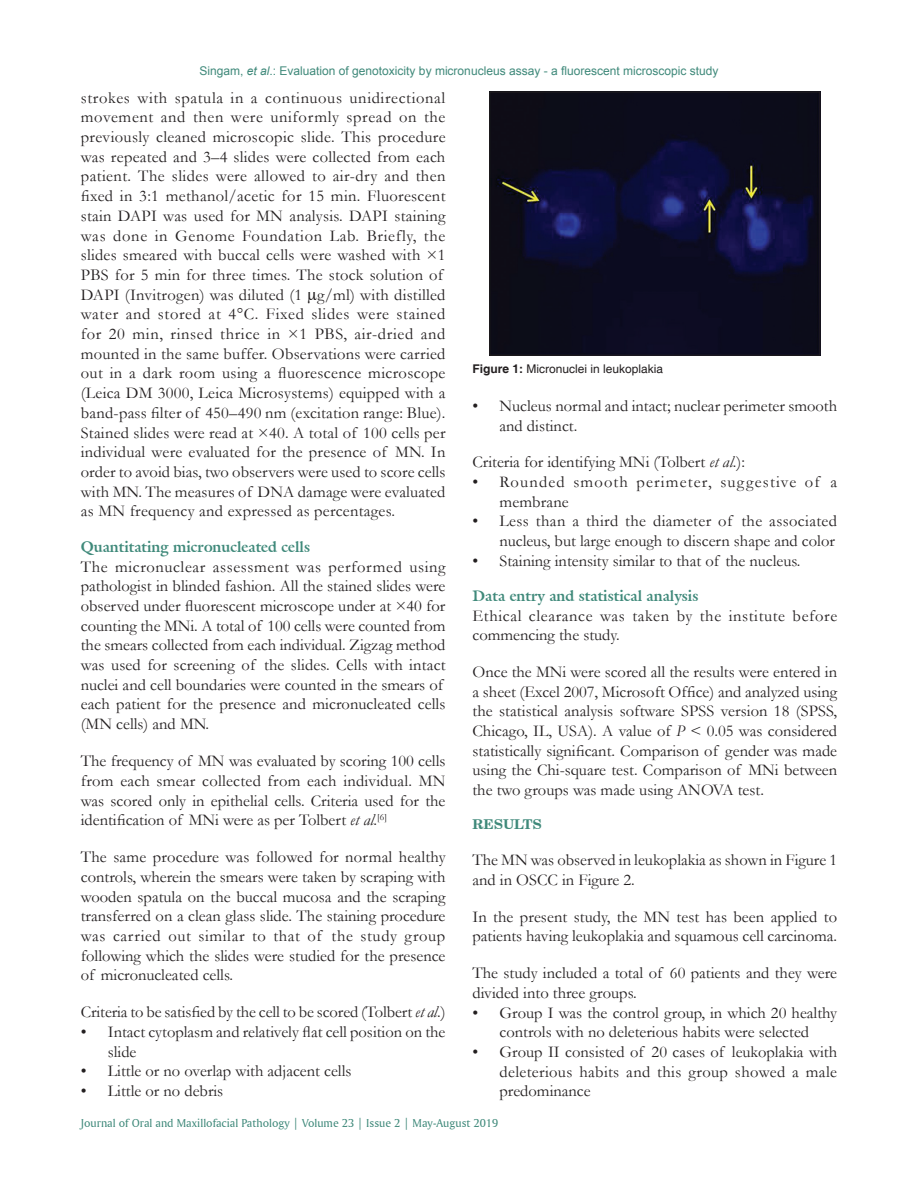
<style>
.page{position:relative;width:918px;height:1188px;background:#fff}
.page>*{position:absolute;margin:0;border:0;box-sizing:border-box;transform-origin:0 0}
.TX{font:16.5px/19.6px "Garamond";letter-spacing:.015em;color:#231f20}
.L{font:16.5px/19.6px "Garamond";color:#231f20}
.TX_NO_AFTER_SPACE{font:16.5px/19.6px "Garamond";color:#231f20}
.LL{font:16.5px/19.6px "Garamond";color:#231f20}
.TX-2{font:16.5px/19.6px "Garamond";letter-spacing:.04em;color:#231f20}
.L-2{font:16.5px/19.6px "Garamond";letter-spacing:.07em;color:#231f20}
.t1{font:700 15px "Galliard IT Cby BT";color:#3f897a}
.t2{font:700 13.5px "Century Schoolbook BT";color:#3f897a}
.t3{font:12px "Arial";color:#3f897a}
.t4{font:12px "Amerigo BT Roman A";color:#3f897a}
.FGC{font:12px "Helvetica";color:#231f20}
.s1{font-style:italic}
.s2{font-weight:700}
</style>
<div class="page">
<img style="left:492px;top:94px;width:326px;height:259px">
<div style="left:490px;top:92px;width:330px;height:263px;border:1px solid #231f20"></div>
<p class="t3" style="left:200px;top:62px;width:520px">Singam, <span class="s1">et al</span>.: Evaluation of genotoxicity by micronucleus assay - a fluorescent microscopic study</p>
<p class="TX" style="left:81px;top:87px;width:366px">strokes with spatula in a continuous unidirectional movement and then were uniformly spread on the previously cleaned microscopic slide. This procedure was repeated and 3–4 slides were collected from each patient. The slides were allowed to air‑dry and then fixed in 3:1 methanol/acetic for 15 min. Fluorescent stain DAPI was used for MN analysis. DAPI staining was done in Genome Foundation Lab. Briefly, the slides smeared with buccal cells were washed with ×1<br>PBS for 5 min for three times. The stock solution of DAPI (Invitrogen) was diluted (1 g/ml) with distilled water and stored at 4°C. Fixed slides were stained for 20 min, rinsed thrice in ×1 PBS, air‑dried and mounted in the same buffer. Observations were carried out in a dark room using a fluorescence microscope (Leica DM 3000, Leica Microsystems) equipped with a band‑pass filter of 450–490 nm (excitation range: Blue).<br>Stained slides were read at ×40. A total of 100 cells per individual were evaluated for the presence of MN. In order to avoid bias, two observers were used to score cells with MN. The measures of DNA damage were evaluated as MN frequency and expressed as percentages.</p>
<h2 class="t1" style="left:81px;top:537px;width:231px">Quantitating micronucleated cells</h2>
<p class="TX" style="left:81px;top:556px;width:366px">The micronuclear assessment was performed using pathologist in blinded fashion. All the stained slides were observed under fluorescent microscope under at ×40 for counting the MNi. A total of 100 cells were counted from the smears collected from each individual. Zigzag method was used for screening of the slides. Cells with intact nuclei and cell boundaries were counted in the smears of each patient for the presence and micronucleated cells (MN cells) and MN.</p>
<p class="TX" style="left:81px;top:751px;width:366px;text-align:justify">The frequency of MN was evaluated by scoring 100 cells from each smear collected from each individual. MN was scored only in epithelial cells. Criteria used for the identification of MNi were as per Tolbert <span class="s1">et al</span>.<sup>[6]</sup></p>
<p class="TX" style="left:81px;top:847px;width:366px;text-align:justify">The same procedure was followed for normal healthy controls, wherein the smears were taken by scraping with wooden spatula on the buccal mucosa and the scraping transferred on a clean glass slide. The staining procedure was carried out similar to that of the study group following which the slides were studied for the presence of micronucleated cells.</p>
<p class="TX_NO_AFTER_SPACE" style="left:81px;top:1002px;width:366px">Criteria to be satisfied by the cell to be scored (Tolbert <span class="s1">et al</span>.)</p>
<p class="L" style="left:108px;top:1022px;width:339px;text-indent:-27px">• Intact cytoplasm and relatively flat cell position on the slide</p>
<p class="L" style="left:81px;top:1061px;width:272px">• Little or no overlap with adjacent cells</p>
<p class="L" style="left:81px;top:1081px;width:144px">• Little or no debris</p>
<p class="FGC" style="left:472px;top:362px;width:192px"><span class="s2">Figure 1:</span> Micronuclei in leukoplakia</p>
<p class="LL" style="left:500px;top:395px;width:339px;text-indent:-27px">• Nucleus normal and intact; nuclear perimeter smooth and distinct.</p>
<p class="TX_NO_AFTER_SPACE" style="left:472px;top:452px;width:274px">Criteria for identifying MNi (Tolbert <span class="s1">et al</span>.):</p>
<p class="L-2" style="left:500px;top:472px;width:339px;text-indent:-27px">• Rounded smooth perimeter, suggestive of a membrane</p>
<p class="L" style="left:472px;top:511px;width:366px;text-align:right">• Less than a third the diameter of the associated nucleus, but large enough to discern shape and color</p>
<p class="LL" style="left:472px;top:550px;width:329px">• Staining intensity similar to that of the nucleus.</p>
<h2 class="t1" style="left:472px;top:586px;width:227px">Data entry and statistical analysis</h2>
<p class="TX-2" style="left:472px;top:605px;width:366px">Ethical clearance was taken by the institute before commencing the study.</p>
<p class="TX" style="left:472px;top:662px;width:366px;text-align:justify">Once the MNi were scored all the results were entered in a sheet (Excel 2007, Microsoft Office) and analyzed using the statistical analysis software SPSS version 18 (SPSS, Chicago, IL, USA). A value of <span class="s1">P</span> &lt; 0.05 was considered statistically significant. Comparison of gender was made using the Chi‑square test. Comparison of MNi between the two groups was made using ANOVA test.</p>
<h1 class="t2" style="left:472px;top:815px;width:71px">RESULTS</h1>
<p class="TX" style="left:472px;top:850px;width:366px">The MN was observed in leukoplakia as shown in Figure 1 and in OSCC in Figure 2.</p>
<p class="TX" style="left:472px;top:906px;width:366px">In the present study, the MN test has been applied to patients having leukoplakia and squamous cell carcinoma.</p>
<p class="TX_NO_AFTER_SPACE" style="left:472px;top:963px;width:366px">The study included a total of 60 patients and they were divided into three groups.</p>
<p class="L" style="left:472px;top:1002px;width:366px;text-align:center">• Group I was the control group, in which 20 healthy controls with no deleterious habits were selected</p>
<p class="L" style="left:500px;top:1041px;width:339px;text-align:justify;text-indent:-27px">• Group II consisted of 20 cases of leukoplakia with deleterious habits and this group showed a male predominance</p>
<p class="t4" style="left:81px;top:1116px;width:419px">Journal of Oral and Maxillofacial Pathology | Volume 23 | Issue 2 | May-August 2019</p>
</div>
